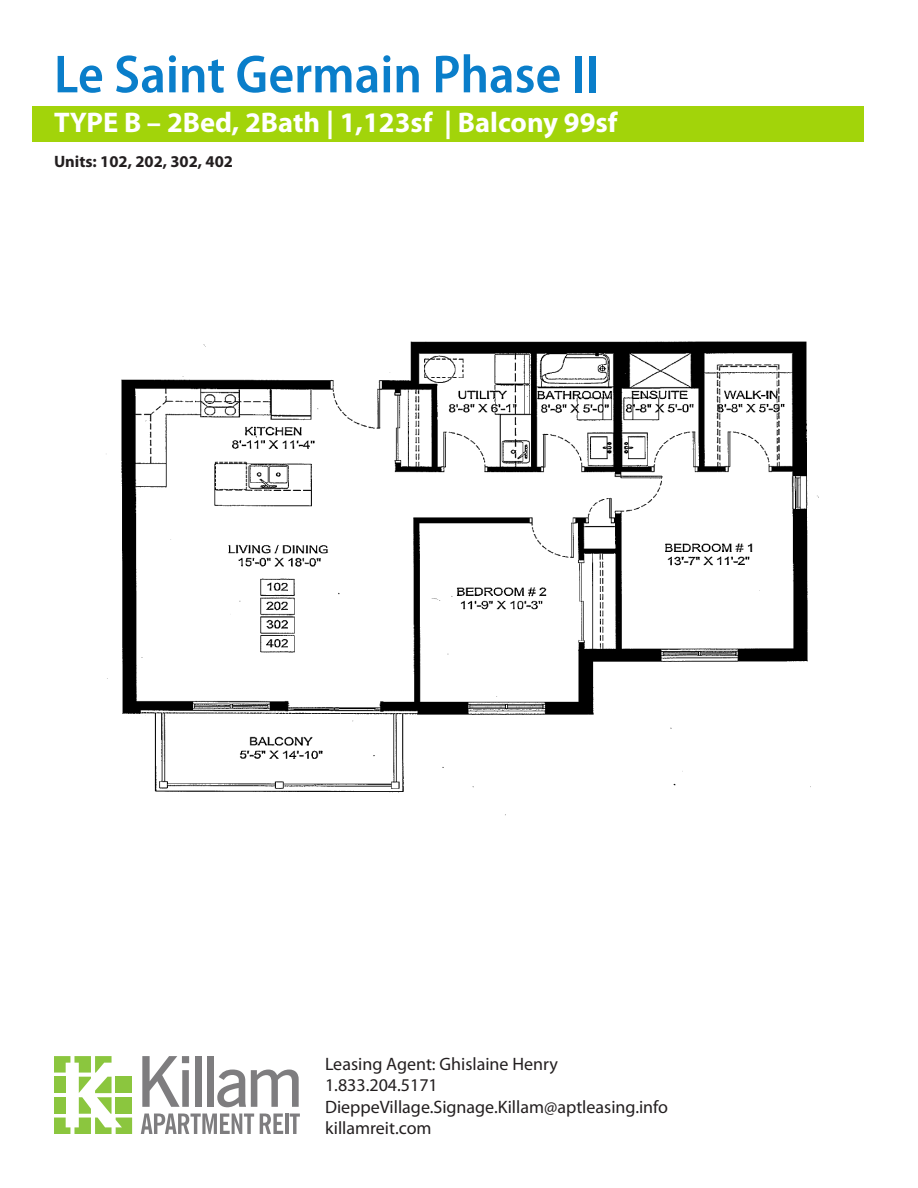
<style>
.page{position:relative;width:918px;height:1188px;background:#fff}
.page>*{position:absolute;margin:0;border:0;box-sizing:border-box;transform-origin:0 0}
.t1{font:600 semi-condensed 54px "Myriad Pro";color:#0a7eca}
.Floor_Plan___Body{font:700 28.5px "Myriad Pro";color:#fff}
.t2{font:18px/21.6px "Myriad Pro";color:#231f20}
.Floor_Plan___Body-2{font:700 16.5px "Myriad Pro";color:#231f20}
</style>
<div class="page">
<div style="left:32px;top:106px;width:832px;height:36px;background:#a2d40a"></div>
<svg style="left:54px;top:1056px;width:78px;height:78px"></svg>
<div style="left:116px;top:1077px;width:16px;height:16px;background:#8bc63e"></div>
<svg style="left:142px;top:1056px;width:47px;height:51px"></svg>
<div style="left:195px;top:1056px;width:6px;height:51px;background:#7e7d7f"></div>
<div style="left:207px;top:1056px;width:7px;height:51px;background:#7e7d7f"></div>
<svg style="left:217px;top:1070px;width:82px;height:37px"></svg>
<svg style="left:141px;top:1114px;width:113px;height:20px"></svg>
<svg style="left:260px;top:1114px;width:23px;height:20px"></svg>
<hr style="left:285px;top:1114px;width:4px;height:20px;background:#7e7d7f">
<svg style="left:290px;top:1114px;width:10px;height:20px"></svg>
<img style="left:106px;top:341px;width:713px;height:475px">
<h1 class="t1" style="left:54px;top:40px;width:547px">Le Saint Germain Phase II</h1>
<p class="Floor_Plan___Body" style="left:54px;top:104px;width:565px">TYPE B – 2Bed, 2Bath | 1,123sf | Balcony 99sf</p>
<p class="Floor_Plan___Body-2" style="left:54px;top:151px;width:181px">Units: 102, 202, 302, 402</p>
<p class="t2" style="left:325px;top:1052px;width:345px">Leasing Agent: Ghislaine Henry<br>1.833.204.5171<br>DieppeVillage.Signage.Killam@aptleasing.info killamreit.com</p>
</div>
